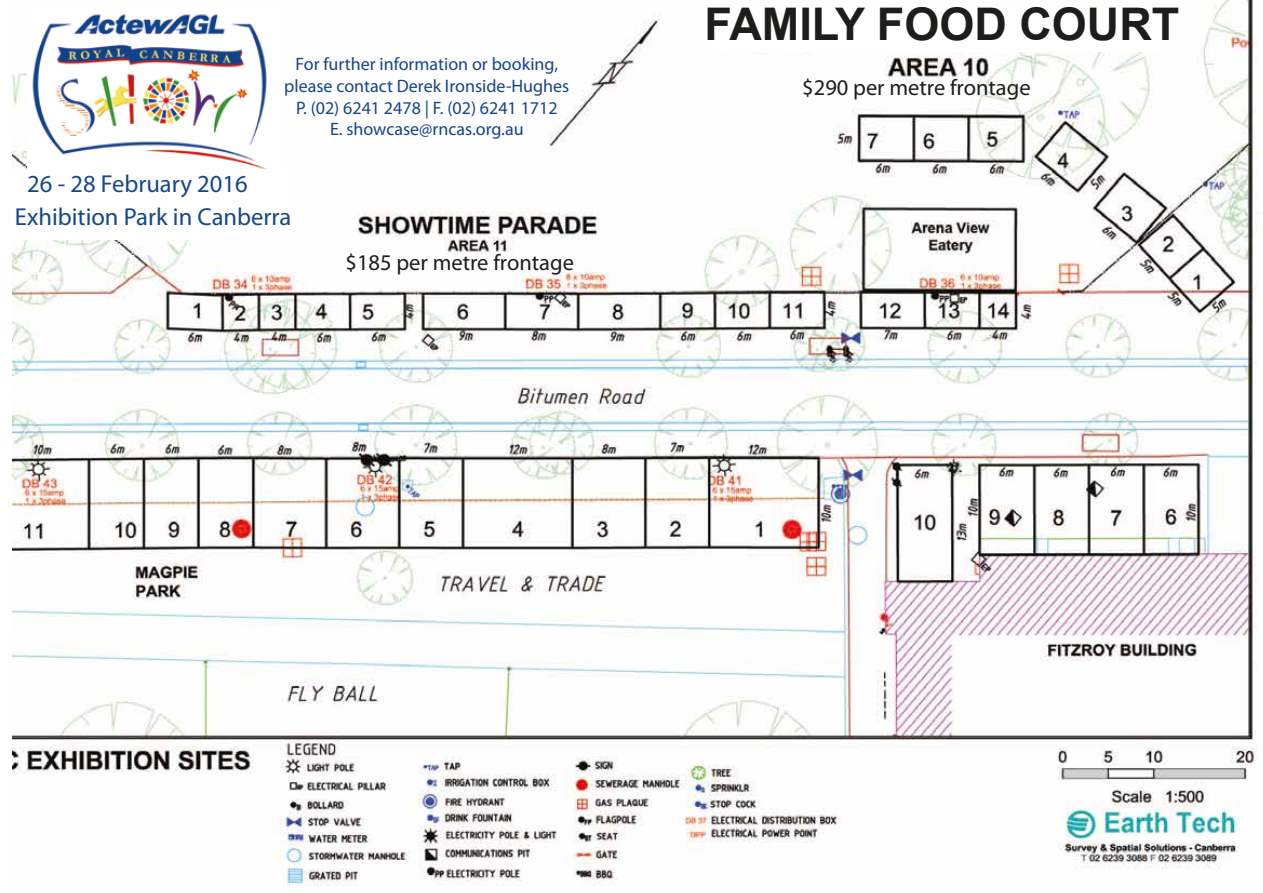
<style>
.page{position:relative;width:1263px;height:893px;background:#fff}
.page>*{position:absolute;margin:0;border:0;box-sizing:border-box;transform-origin:0 0}
.t1{font:700 45px "Arial";color:#1d1d1b}
.t2{font:24.6px "Myriad Pro";color:#15478a}
.t3{font:22.5px "Myriad Pro";color:#1d1d1b}
.t4{font:18px/21.6px "Myriad Pro";color:#15458b;text-align:center}
.s1{font-weight:900}
</style>
<div class="page">
<img style="left:12px;top:0;width:1245px;height:886px">
<img style="left:27px;top:8px;width:255px;height:162px">
<div style="left:710px;top:7px;width:453px;height:45px;background:#fff"></div>
<div style="left:11px;top:170px;width:281px;height:70px;background:#fff"></div>
<h2 class="t2" style="left:27px;top:168px;width:222px">26 - 28 February 2016</h2>
<p class="t4" style="left:284px;top:53px;width:287px">For further information or booking, please contact <span class="s1">Derek Ironside-Hughes </span>P. (02) 6241 2478 | F. (02) 6241 1712<br>E. showcase@rncas.org.au</p>
<h2 class="t2" style="left:15px;top:202px;width:278px">Exhibition Park in Canberra</h2>
<p class="t3" style="left:346px;top:249px;width:230px">$185 per metre frontage</p>
<h1 class="t1" style="left:704px;top:-6px;width:477px">FAMILY FOOD COURT</h1>
<p class="t3" style="left:802px;top:73px;width:230px">$290 per metre frontage</p>
</div>
